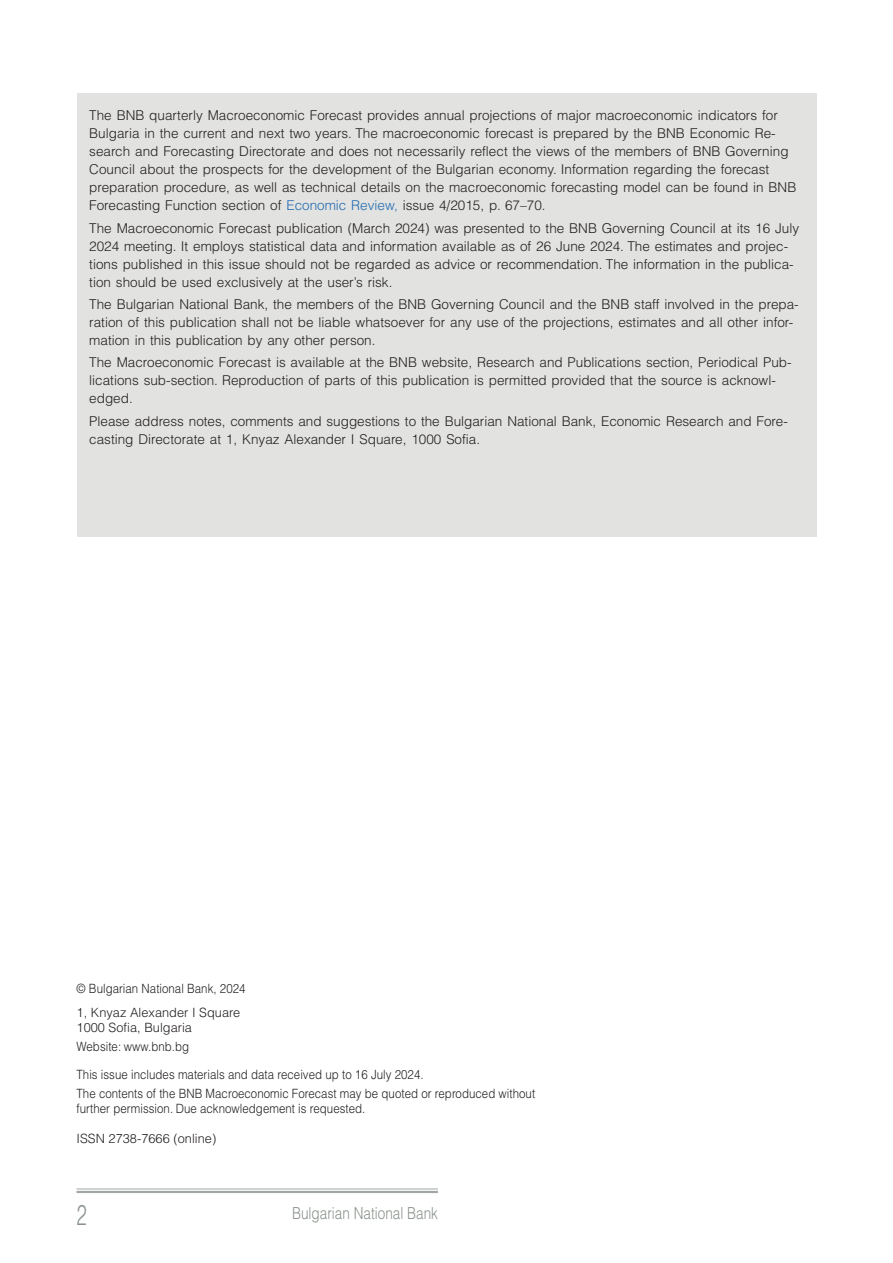
<style>
.page{position:relative;width:893px;height:1263px;background:#fff}
.page>*{position:absolute;margin:0;border:0;box-sizing:border-box;transform-origin:0 0}
.t1{font:300 28.5px "SP Herald Narrow";color:#89918a;scale:.8 1}
.t2{font:300 16.5px "SP Herald Narrow";color:#89918a}
.t3{font:300 13.5px/18px "SP Herald ML";color:#231f20}
.t4{font:300 12.75px/23.5px "SP Herald ML";letter-spacing:.005em;color:#231f20;scale:.9 1}
.t5{font:300 12.75px/19.2px "SP Herald ML";letter-spacing:.005em;color:#231f20}
.s1{color:#216bb2}
</style>
<div class="page">
<hr style="left:77px;top:1188px;width:361px;height:1px;background:#89918a">
<hr style="left:77px;top:1191px;width:361px;height:2px;background:#89918a">
<div style="left:77px;top:94px;width:739px;height:443px;background:#e2e2e0"></div>
<p class="t3" style="left:89px;top:106px;width:708px">The BNB quarterly Macroeconomic Forecast provides annual projections of major macroeconomic indicators for Bulgaria in the current and next two years. The macroeconomic forecast is prepared by the BNB Economic Re&shy;search and Forecasting Directorate and does not necessarily reflect the views of the members of BNB Governing Council about the prospects for the development of the Bulgarian economy. Information regarding the forecast preparation procedure, as well as technical details on the macroeconomic forecasting model can be found in BNB Forecasting Function section of <span class="s1">Economic Review,</span> issue 4/2015, p. 67–70.</p>
<p class="t3" style="left:89px;top:219px;width:711px">The Macroeconomic Forecast publication (March 2024) was presented to the BNB Governing Council at its 16 July 2024 meeting. It employs statistical data and information available as of 26 June 2024. The estimates and projec&shy;tions published in this issue should not be regarded as advice or recommendation. The information in the publica&shy;tion should be used exclusively at the user’s risk.</p>
<p class="t3" style="left:89px;top:295px;width:711px">The Bulgarian National Bank, the members of the BNB Governing Council and the BNB staff involved in the prepa&shy;ration of this publication shall not be liable whatsoever for any use of the projections, estimates and all other infor&shy;mation in this publication by any other person.</p>
<p class="t3" style="left:89px;top:353px;width:704px">The Macroeconomic Forecast is available at the BNB website, Research and Publications section, Periodical Pub&shy;lications sub-section. Reproduction of parts of this publication is permitted provided that the source is acknowl&shy;edged.</p>
<p class="t3" style="left:89px;top:411px;width:700px">Please address notes, comments and suggestions to the Bulgarian National Bank, Economic Research and Fore&shy;casting Directorate at 1, Knyaz Alexander I Square, 1000 Sofia.</p>
<p class="t4" style="left:77px;top:976px;width:189px">© Bulgarian National Bank, 2024<br>1, Knyaz Alexander I Square</p>
<p class="t5" style="left:77px;top:1017px;width:117px">1000 Sofia, Bulgaria<br>Website: www.bnb.bg</p>
<p class="t4" style="left:77px;top:1064px;width:511px;line-height:19.2px">This issue includes materials and data received up to 16 July 2024.<br>The contents of the BNB Macroeconomic Forecast may be quoted or reproduced without</p>
<p class="t4" style="left:77px;top:1096px;width:322px">further permission. Due acknowledgement is requested.</p>
<p class="t5" style="left:77px;top:1128px;width:141px">ISSN 2738-7666 (online)</p>
<h1 class="t1" style="left:77px;top:1199px;width:14px">2</h1>
<p class="t2" style="left:292px;top:1204px;width:147px">Bulgarian National Bank</p>
</div>
